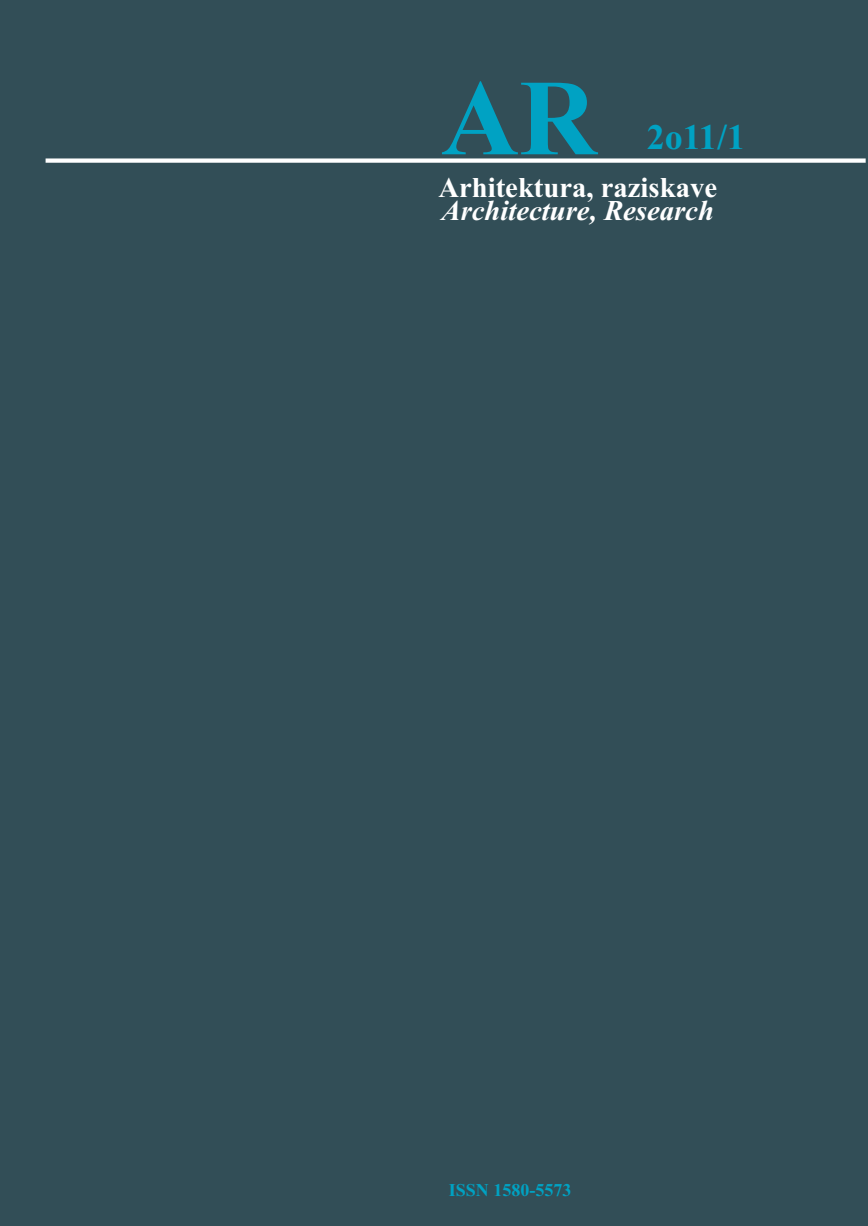
<style>
.page{position:relative;width:868px;height:1226px;background:#fff}
.page>*{position:absolute;margin:0;border:0;box-sizing:border-box;transform-origin:0 0}
.t1{font:700 108px "Times New Roman";color:#00a2c3}
.t2{font:700 36px "Times New Roman";color:#00a2c3}
.t3{font:700 28.65px "Times New Roman";color:#fff}
.t4{font:italic 700 28.65px "Times New Roman";color:#fff}
.t5{font:700 18px "Times New Roman";color:#00a2c3}
</style>
<div class="page">
<div style="left:0;top:0;width:867px;height:1225px;background:#324e57"></div>
<div style="left:46px;top:158px;width:819px;height:5px;background:#fff"></div>
<h1 class="t1" style="left:441px;top:81px;width:157px">AR</h1>
<p class="t2" style="left:647px;top:125px;width:100px">2o11/1</p>
<p class="t3" style="left:438px;top:178px;width:280px">Arhitektura, raziskave</p>
<p class="t4" style="left:441px;top:200px;width:274px">Architecture, Research</p>
<p class="t5" style="left:449px;top:1183px;width:124px">ISSN 1580-5573</p>
</div>
